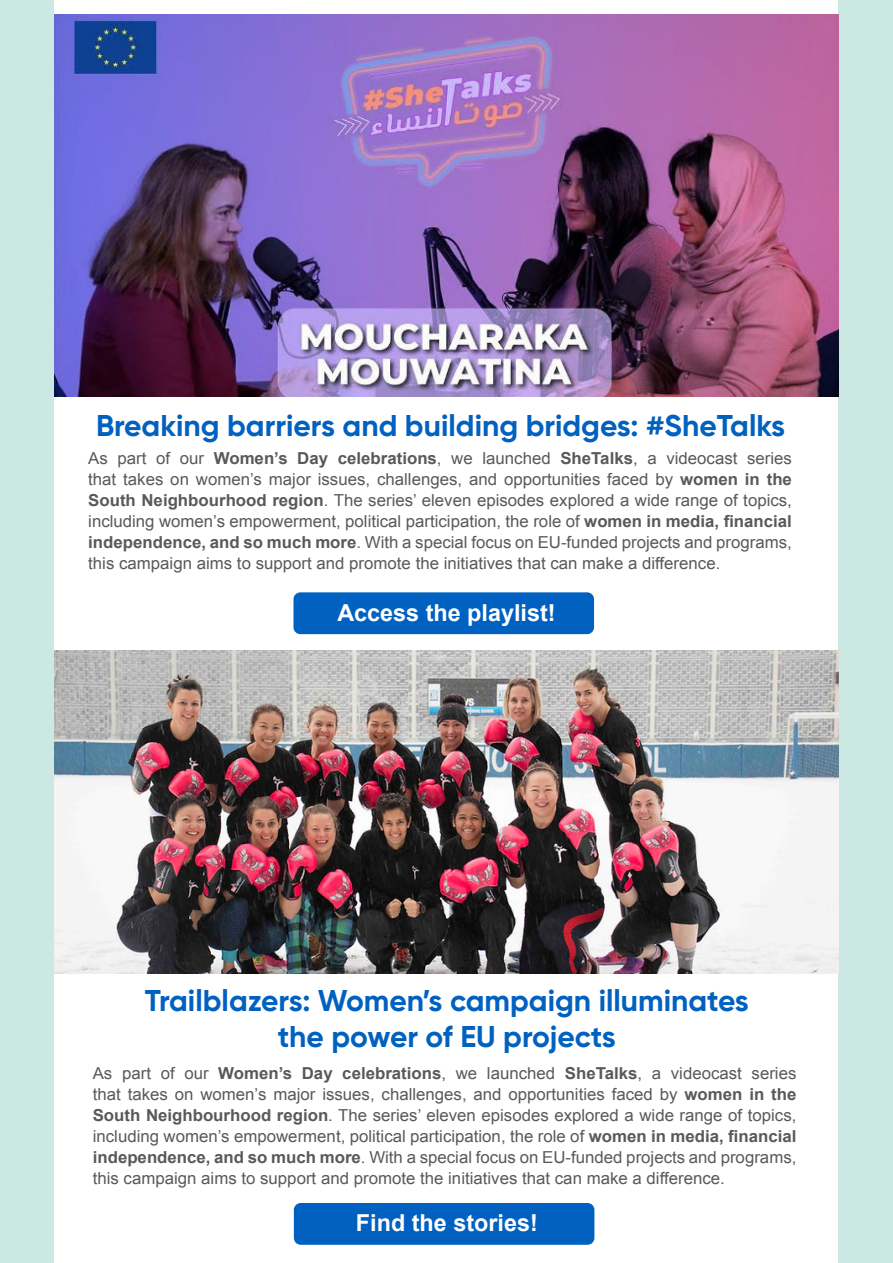
<style>
.page{position:relative;width:893px;height:1263px;background:#cce8e2}
.page>*{position:absolute;margin:0;border:0;box-sizing:border-box;transform-origin:0 0}
.t1{font:700 30px/36px "Gilroy";color:#0061c0;text-align:center}
.t2{font:700 23.4px "Arial";color:#fff}
.t3{font:16.5px/21px "Arial";color:#58595b;text-align:justify}
.s1{font-weight:700}
</style>
<div class="page">
<div style="left:55px;top:0;width:783px;height:1263px;background:#fff"></div>
<div style="left:293px;top:592px;width:301px;height:42px;background:#0061c0;border-radius:7px"></div>
<img style="left:55px;top:14px;width:784px;height:382px">
<img style="left:55px;top:650px;width:783px;height:323px">
<div style="left:294px;top:1203px;width:300px;height:42px;background:#0061c0;border-radius:7px"></div>
<h1 class="t1" style="left:96px;top:407px;width:691px">Breaking barriers and building bridges: #SheTalks</h1>
<p class="t3" style="left:88px;top:448px;width:705px">As part of our <span class="s1">Women’s Day celebrations</span>, we launched <span class="s1">SheTalks</span>, a videocast series that takes on women’s major issues, challenges, and opportunities faced by <span class="s1">women in the South Neighbourhood region</span>. The series’ eleven episodes explored a wide range of topics, including women’s empowerment, political participation, the role of <span class="s1">women in media, financial independence, and so much more</span>. With a special focus on EU-funded projects and programs, this campaign aims to support and promote the initiatives that can make a difference.</p>
<h2 class="t2" style="left:337px;top:597px;width:220px">Access the playlist!</h2>
<h1 class="t1" style="left:145px;top:983px;width:606px">Trailblazers: Women’s campaign illuminates the power of EU projects</h1>
<p class="t3" style="left:93px;top:1063px;width:705px">As part of our <span class="s1">Women’s Day celebrations</span>, we launched <span class="s1">SheTalks</span>, a videocast series that takes on women’s major issues, challenges, and opportunities faced by <span class="s1">women in the South Neighbourhood region</span>. The series’ eleven episodes explored a wide range of topics, including women’s empowerment, political participation, the role of <span class="s1">women in media, financial independence, and so much more</span>. With a special focus on EU-funded projects and programs, this campaign aims to support and promote the initiatives that can make a difference.</p>
<h2 class="t2" style="left:356px;top:1207px;width:183px">Find the stories!</h2>
</div>
